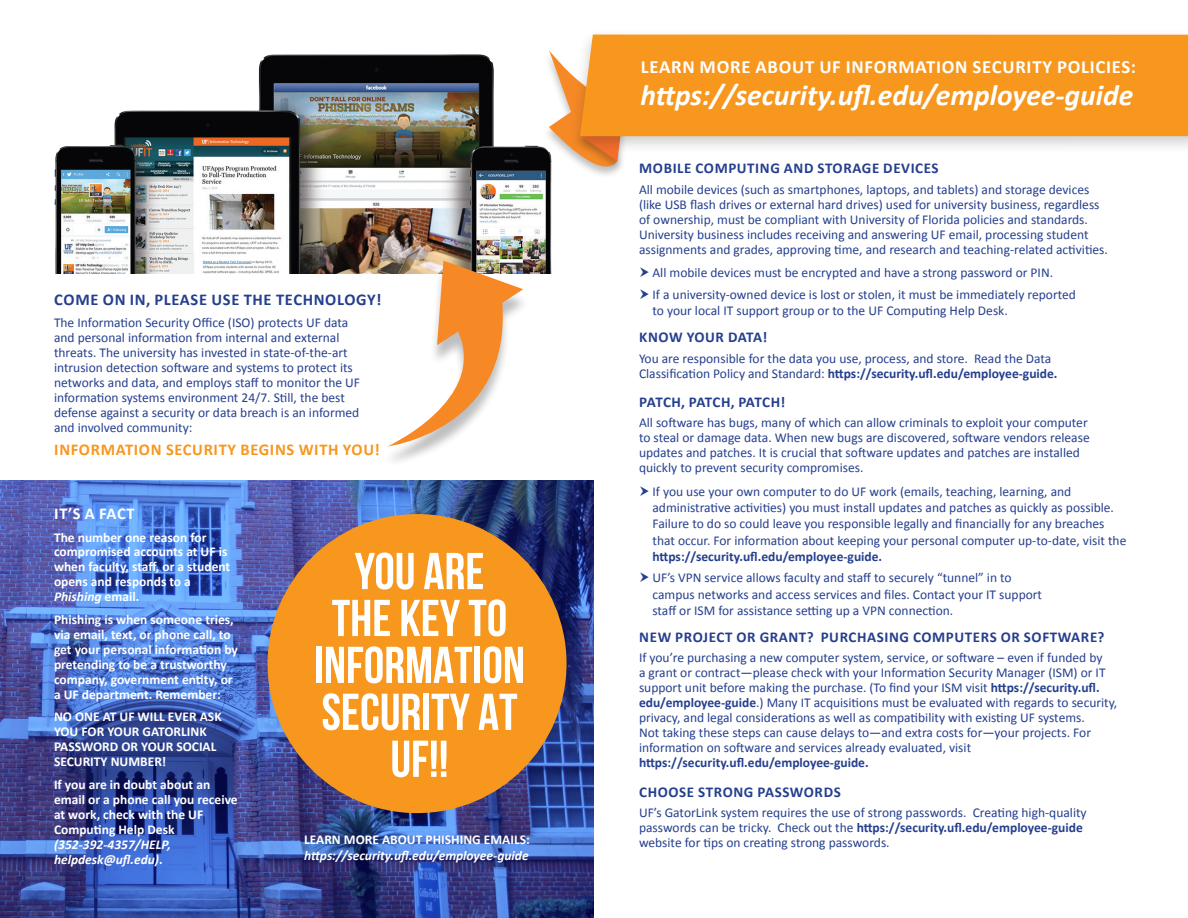
<style>
.page{position:relative;width:1188px;height:918px;background:#fff}
.page>*{position:absolute;margin:0;border:0;box-sizing:border-box;transform-origin:0 0}
.t1{font:700 51.75px/47px "Bebas Neue";color:#fff;text-align:center}
.t2{font:italic 700 29.7px "Calibri";color:#fff}
.t3{font:700 18.75px "Calibri";letter-spacing:.04em;color:#fff}
.t4{font:700 16.5px "Calibri";color:#f7971e}
.t5{font:700 16.5px "Calibri";color:#253f8e}
.t6{font:700 16.5px "Calibri";color:#fff}
.t7{font:700 15px "Calibri";letter-spacing:.04em;color:#253f8e}
.t8{font:13.5px/15px "Calibri";color:#253f8e}
.t9{font:700 13.5px/15px "Calibri";color:#fff}
.t10{font:700 13.5px "Calibri";color:#253f8e}
.t11{font:italic 700 13.5px/15px "Calibri";color:#fff}
.s1{font-style:italic}
.s2{font-style:normal}
.s3{font-weight:700}
</style>
<div class="page">
<img style="left:0;top:481px;width:594px;height:437px">
<div style="left:268px;top:514px;width:299px;height:299px;background:#f7971e;border-radius:50%"></div>
<img style="left:54px;top:54px;width:498px;height:219px">
<div style="left:381px;top:267px;width:149px;height:200px;background:#231f20;opacity:.29"></div>
<svg style="left:388px;top:261px;width:135px;height:185px"></svg>
<div style="left:543px;top:50px;width:81px;height:129px;background:#231f20;opacity:.29"></div>
<div style="left:573px;top:117px;width:56px;height:56px;background:#fff"></div>
<svg style="left:549px;top:50px;width:74px;height:122px"></svg>
<div style="left:568px;top:28px;width:620px;height:127px;background:#231f20;opacity:.22"></div>
<div style="left:580px;top:35px;width:608px;height:101px;background:#f7971e"></div>
<p class="t5" style="left:54px;top:289px;width:22px">Come</p>
<p class="t5" style="left:103px;top:289px;width:62px">on in, please</p>
<p class="t5" style="left:212px;top:289px;width:10px">use</p>
<p class="t5" style="left:244px;top:289px;width:11px">the</p>
<p class="t5" style="left:276px;top:289px;width:20px">Technology</p>
<p class="t5" style="left:376px;top:289px;width:7px">!</p>
<p class="t8" style="left:54px;top:315px;width:308px">The Information Security Office (ISO) protects UF data and personal information from internal and external threats. The university has invested in state-of-the-art intrusion detection software and systems to protect its networks and data, and employs staff to monitor the UF information systems environment 24/7. Still, the best defense against a security or data breach is an informed and involved community:</p>
<p class="t4" style="left:54px;top:439px;width:11px">information</p>
<p class="t4" style="left:166px;top:439px;width:10px">security</p>
<p class="t4" style="left:240px;top:439px;width:10px">begins</p>
<p class="t4" style="left:299px;top:439px;width:11px">with</p>
<p class="t4" style="left:343px;top:439px;width:38px">YOU!</p>
<p class="t6" style="left:54px;top:503px;width:55px">It’s a fact</p>
<p class="t9" style="left:54px;top:530px;width:178px">The number one reason for compromised accounts at UF is when faculty, staff, or a student opens and responds to a<br><span class="s1">Phishing</span> email.</p>
<p class="t9" style="left:54px;top:612px;width:186px">Phishing is when someone tries, via email, text, or phone call, to get your personal information by pretending to be a trustworthy company, government entity, or a UF department. Remember:</p>
<p class="t9" style="left:54px;top:710px;width:169px">NO ONE AT UF WILL EVER ASK<br>YOU FOR YOUR GATORLINK<br>PASSWORD OR YOUR SOCIAL<br>SECURITY NUMBER!</p>
<p class="t9" style="left:54px;top:777px;width:185px">If you are in doubt about an email or a phone call you receive at work, check with the UF<br>Computing Help Desk</p>
<p class="t11" style="left:54px;top:837px;width:118px">(352-392-4357/HELP, helpdesk@ufl.edu)<span class="s2">.</span></p>
<p class="t9" style="left:304px;top:832px;width:227px">LEARN MORE ABOUT PHISHING EMAILS:</p>
<h1 class="t1" style="left:314px;top:547px;width:212px">YOU ARE<br>THE KEY TO<br>INFORMATION<br>SECURITY AT<br>UF!!</h1>
<p class="t11" style="left:304px;top:848px;width:226px">https://security.ufl.edu/employee-guide</p>
<h3 class="t3" style="left:641px;top:55px;width:497px">LEARN MORE ABOUT UF INFORMATION SECURITY POLICIES:</h3>
<h2 class="t2" style="left:640px;top:76px;width:494px">https://security.ufl.edu/employee-guide</h2>
<p class="t7" style="left:639px;top:159px;width:23px">Mobile</p>
<p class="t7" style="left:696px;top:159px;width:19px">Computing</p>
<p class="t7" style="left:784px;top:159px;width:11px">and</p>
<p class="t7" style="left:817px;top:159px;width:18px">Storage</p>
<p class="t7" style="left:883px;top:159px;width:19px">Devices</p>
<p class="t8" style="left:639px;top:182px;width:470px">All mobile devices (such as smartphones, laptops, and tablets) and storage devices (like USB flash drives or external hard drives) used for university business, regardless of ownership, must be compliant with University of Florida policies and standards.<br>University business includes receiving and answering UF email, processing student assignments and grades, approving time, and research and teaching-related activities.</p>
<p class="t8" style="left:652px;top:262px;width:425px;line-height:21.6px">All mobile devices must be encrypted and have a strong password or PIN.<br>If a university-owned device is lost or stolen, it must be immediately reported</p>
<p class="t8" style="left:652px;top:303px;width:357px">to your local IT support group or to the UF Computing Help Desk.</p>
<p class="t7" style="left:639px;top:328px;width:21px">Know</p>
<p class="t7" style="left:687px;top:328px;width:19px">Your</p>
<p class="t7" style="left:728px;top:328px;width:41px">Data !</p>
<p class="t8" style="left:639px;top:351px;width:420px">You are responsible for the data you use, process, and store. Read the Data<br>Classification Policy and Standard: <span class="s3">https://security.ufl.edu/employee-guide.</span></p>
<p class="t7" style="left:639px;top:392px;width:17px">Patch</p>
<p class="t7" style="left:681px;top:392px;width:25px">, Patch</p>
<p class="t7" style="left:731px;top:392px;width:56px">, PATCH!</p>
<p class="t8" style="left:639px;top:415px;width:452px">All software has bugs, many of which can allow criminals to exploit your computer to steal or damage data. When new bugs are discovered, software vendors release updates and patches. It is crucial that software updates and patches are installed quickly to prevent security compromises.</p>
<p class="t8" style="left:652px;top:484px;width:475px;line-height:16.2px">If you use your own computer to do UF work (emails, teaching, learning, and administrative activities) you must install updates and patches as quickly as possible.<br>Failure to do so could leave you responsible legally and financially for any breaches that occur. For information about keeping your personal computer up-to-date, visit the</p>
<p class="t10" style="left:652px;top:548px;width:231px">https://security.ufl.edu/employee-guide.</p>
<p class="t8" style="left:652px;top:570px;width:391px;line-height:16.2px">UF’s VPN service allows faculty and staff to securely “tunnel” in to campus networks and access services and files. Contact your IT support staff or ISM for assistance setting up a VPN connection.</p>
<p class="t7" style="left:639px;top:627px;width:467px">NEW PROJECT OR GRANT? PURCHASING COMPUTERS OR SOFTWARE?</p>
<p class="t8" style="left:639px;top:650px;width:480px">If you’re purchasing a new computer system, service, or software – even if funded by<br>a grant or contract—please check with your Information Security Manager (ISM) or IT support unit before making the purchase. (To find your ISM visit <span class="s3">https://security.ufl. edu/employee-guide</span>.) Many IT acquisitions must be evaluated with regards to security, privacy, and legal considerations as well as compatibility with existing UF systems.<br>Not taking these steps can cause delays to—and extra costs for—your projects. For information on software and services already evaluated, visit</p>
<p class="t10" style="left:639px;top:754px;width:231px">https://security.ufl.edu/employee-guide.</p>
<p class="t7" style="left:639px;top:782px;width:19px">Choose</p>
<p class="t7" style="left:698px;top:782px;width:10px">strong</p>
<p class="t7" style="left:757px;top:782px;width:11px">passwords</p>
<p class="t8" style="left:639px;top:805px;width:449px">UF’s GatorLink system requires the use of strong passwords. Creating high-quality passwords can be tricky. Check out the <span class="s3">https://security.ufl.edu/employee-guide </span>website for tips on creating strong passwords.</p>
</div>
